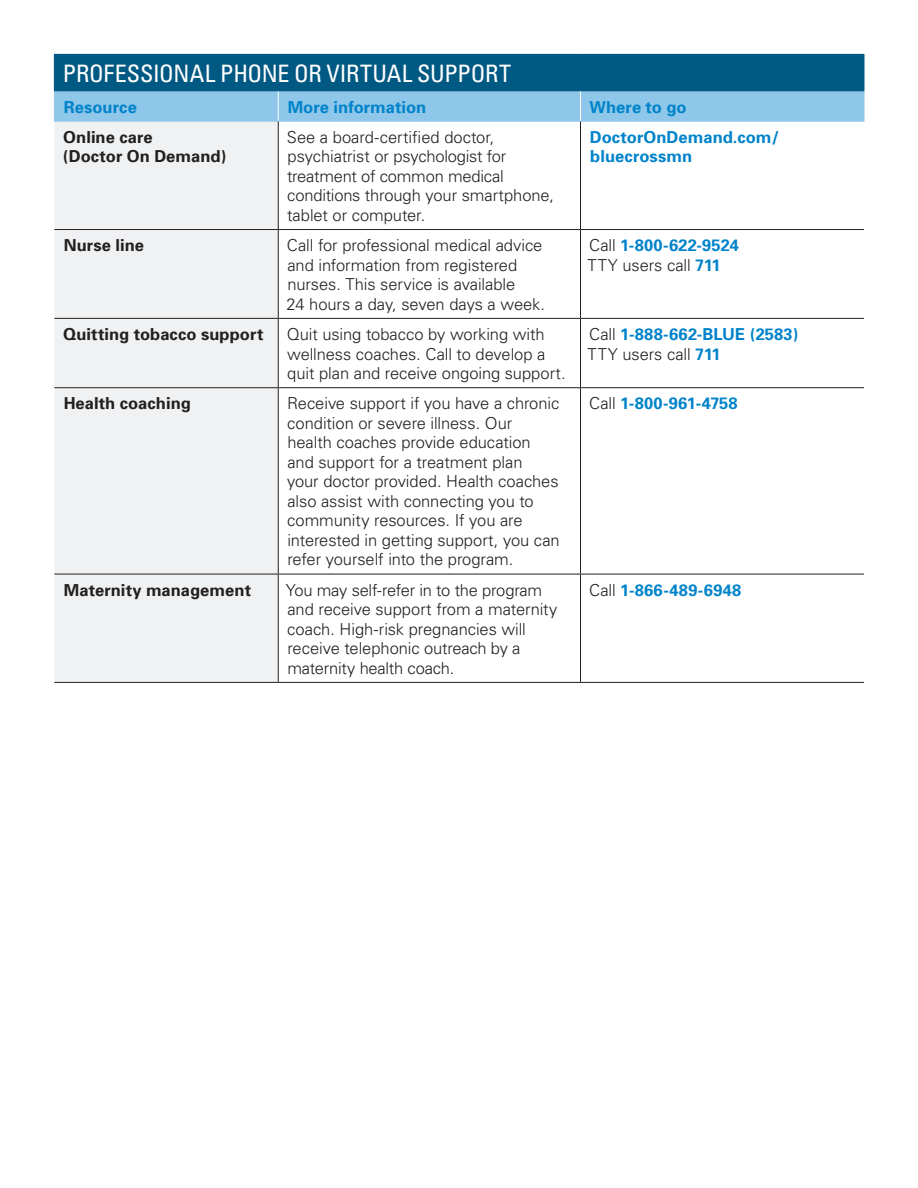
<style>
.page{position:relative;width:918px;height:1188px;background:#fff}
.page>*{position:absolute;margin:0;border:0;box-sizing:border-box;transform-origin:0 0}
.Chart_leads{font:condensed 24px "Univers";letter-spacing:-.005em;color:#fff}
.Chart{font:300 16.5px/19.5px "Univers";letter-spacing:-.005em;color:#231f20}
.Chart-2{font:700 16.5px/19.5px "Univers";letter-spacing:.005em;color:#0083ca}
.Chart-3{font:700 16.5px/19.5px "Univers";letter-spacing:.005em;color:#231f20}
.s1{font-weight:300;color:#231f20}
</style>
<div class="page">
<div style="left:54px;top:54px;width:810px;height:37px;background:#005983"></div>
<div style="left:55px;top:91px;width:809px;height:30px;background:#8ec7e9"></div>
<div style="left:54px;top:122px;width:224px;height:560px;background:#f0f1f2"></div>
<hr style="left:278px;top:229px;width:302px;height:1px;background:#231f20">
<hr style="left:278px;top:318px;width:302px;height:1px;background:#231f20">
<hr style="left:278px;top:387px;width:302px;height:1px;background:#231f20">
<hr style="left:278px;top:574px;width:302px;height:1px;background:#231f20">
<hr style="left:54px;top:229px;width:224px;height:1px;background:#231f20">
<hr style="left:278px;top:230px;width:1px;height:88px;background:#231f20">
<hr style="left:54px;top:318px;width:224px;height:1px;background:#231f20">
<hr style="left:278px;top:319px;width:1px;height:68px;background:#231f20">
<hr style="left:54px;top:387px;width:224px;height:1px;background:#231f20">
<hr style="left:278px;top:388px;width:1px;height:186px;background:#231f20">
<hr style="left:54px;top:574px;width:224px;height:1px;background:#231f20">
<hr style="left:278px;top:574px;width:1px;height:108px;background:#231f20">
<hr style="left:580px;top:229px;width:284px;height:1px;background:#231f20">
<hr style="left:580px;top:230px;width:1px;height:88px;background:#231f20">
<hr style="left:580px;top:318px;width:284px;height:1px;background:#231f20">
<hr style="left:580px;top:319px;width:1px;height:68px;background:#231f20">
<hr style="left:580px;top:387px;width:284px;height:1px;background:#231f20">
<hr style="left:580px;top:388px;width:1px;height:186px;background:#231f20">
<hr style="left:580px;top:574px;width:284px;height:1px;background:#231f20">
<hr style="left:580px;top:574px;width:1px;height:108px;background:#231f20">
<hr style="left:278px;top:682px;width:302px;height:1px;background:#231f20">
<hr style="left:54px;top:91px;width:1px;height:30px;background:#8ec7e9">
<hr style="left:864px;top:91px;width:1px;height:30px;background:#8ec7e9">
<hr style="left:278px;top:121px;width:302px;height:1px;background:#8ec7e9">
<hr style="left:278px;top:91px;width:1px;height:30px;background:#fff">
<hr style="left:580px;top:91px;width:1px;height:30px;background:#fff">
<hr style="left:54px;top:121px;width:224px;height:1px;background:#8ec7e9">
<hr style="left:278px;top:122px;width:1px;height:107px;background:#231f20">
<hr style="left:54px;top:682px;width:224px;height:1px;background:#231f20">
<hr style="left:580px;top:121px;width:284px;height:1px;background:#8ec7e9">
<hr style="left:580px;top:122px;width:1px;height:107px;background:#231f20">
<hr style="left:580px;top:682px;width:284px;height:1px;background:#231f20">
<hr style="left:864px;top:55px;width:1px;height:35px;background:#005983">
<p class="Chart_leads" style="left:63px;top:58px;width:450px">PROFESSIONAL PHONE OR VIRTUAL SUPPORT</p>
<p class="Chart-2" style="left:64px;top:97px;width:75px">Resource</p>
<p class="Chart-2" style="left:288px;top:97px;width:140px">More information</p>
<p class="Chart-2" style="left:590px;top:97px;width:99px">Where to go</p>
<p class="Chart-3" style="left:63px;top:127px;width:165px">Online care<br>(Doctor On Demand)</p>
<p class="Chart" style="left:287px;top:127px;width:269px">See a board-certified doctor, psychiatrist or psychologist for treatment of common medical conditions through your smartphone, tablet or computer.</p>
<p class="Chart-2" style="left:590px;top:127px;width:191px">DoctorOnDemand.com/ bluecrossmn</p>
<p class="Chart-3" style="left:64px;top:236px;width:82px">Nurse line</p>
<p class="Chart" style="left:287px;top:236px;width:260px">Call for professional medical advice and information from registered nurses. This service is available<br>24 hours a day, seven days a week.</p>
<p class="Chart-2" style="left:588px;top:236px;width:153px"><span class="s1">Call</span> 1-800-622-9524<br><span class="s1">TTY users call</span> 711</p>
<p class="Chart-3" style="left:63px;top:325px;width:202px">Quitting tobacco support</p>
<p class="Chart" style="left:287px;top:324px;width:280px">Quit using tobacco by working with wellness coaches. Call to develop a quit plan and receive ongoing support.</p>
<p class="Chart-2" style="left:588px;top:325px;width:213px"><span class="s1">Call</span> 1-888-662-BLUE (2583)<br><span class="s1">TTY users call</span> 711</p>
<p class="Chart-3" style="left:64px;top:394px;width:129px">Health coaching</p>
<p class="Chart" style="left:287px;top:394px;width:274px">Receive support if you have a chronic condition or severe illness. Our health coaches provide education and support for a treatment plan<br>your doctor provided. Health coaches also assist with connecting you to community resources. If you are interested in getting support, you can refer yourself into the program.</p>
<p class="Chart-2" style="left:589px;top:394px;width:150px"><span class="s1">Call</span> 1-800-961-4758</p>
<p class="Chart-3" style="left:64px;top:580px;width:189px">Maternity management</p>
<p class="Chart" style="left:286px;top:580px;width:273px">You may self-refer in to the program and receive support from a maternity coach. High-risk pregnancies will receive telephonic outreach by a maternity health coach.</p>
<p class="Chart-2" style="left:589px;top:580px;width:154px"><span class="s1">Call</span> 1-866-489-6948</p>
</div>
